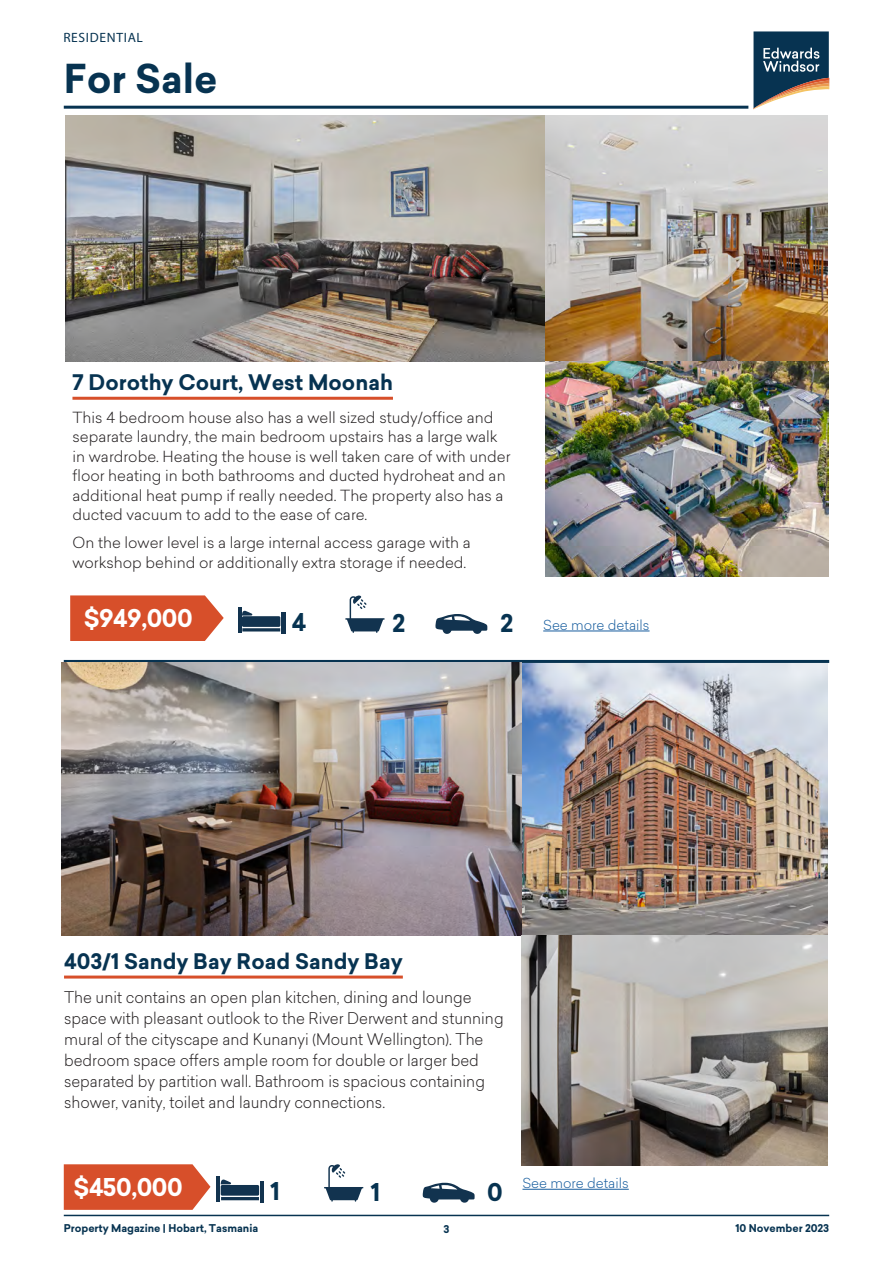
<style>
.page{position:relative;width:893px;height:1263px;background:#fff}
.page>*{position:absolute;margin:0;border:0;box-sizing:border-box;transform-origin:0 0}
.heading_1{font:700 39px "Sailec";color:#073351}
.price{font:700 24px "Sailec";letter-spacing:-.02em;color:#fff}
.feature_number{font:700 24px "Sailec";color:#073351}
.subheading_1{font:700 21px "Sailec";color:#073351}
.body_text{font:300 15.75px/21px "Sailec";color:#231f20;scale:.95 1}
.body_text-2{font:300 15px/19.5px "Sailec";color:#231f20}
.body_text-3{font:300 13.5px "Sailec";color:#175d9e}
.PROPERTY_TYPE{font:13.5px "Myriad Pro";letter-spacing:.05em;color:#073351}
.t1{font:700 10.5px "Sailec";color:#073351}
</style>
<div class="page">
<hr style="left:64px;top:1215px;width:765px;height:1px;background:#073351">
<svg style="left:753px;top:31px;width:76px;height:78px"></svg>
<hr style="left:64px;top:106px;width:684px;height:3px;background:#073351">
<hr style="left:64px;top:660px;width:765px;height:3px;background:#073351">
<hr style="left:72px;top:397px;width:321px;height:3px;background:#d74f2a">
<svg style="left:70px;top:595px;width:154px;height:46px;background:#d95b39"></svg>
<hr style="left:543px;top:631px;width:107px;height:1px;background:#175d9e">
<hr style="left:522px;top:1189px;width:107px;height:1px;background:#175d9e">
<hr style="left:64px;top:975px;width:339px;height:3px;background:#d74f2a">
<svg style="left:64px;top:1164px;width:146px;height:46px;background:#d95a38"></svg>
<svg style="left:324px;top:1164px;width:40px;height:38px"></svg>
<svg style="left:423px;top:1183px;width:52px;height:20px"></svg>
<hr style="left:217px;top:1176px;width:3px;height:26px;background:#12334f">
<hr style="left:260px;top:1181px;width:3px;height:22px;background:#12334f">
<svg style="left:221px;top:1179px;width:38px;height:21px"></svg>
<svg style="left:345px;top:595px;width:40px;height:38px"></svg>
<svg style="left:435px;top:614px;width:52px;height:20px"></svg>
<hr style="left:238px;top:607px;width:3px;height:26px;background:#12334f">
<div style="left:281px;top:612px;width:5px;height:22px;background:#12334f"></div>
<svg style="left:242px;top:610px;width:38px;height:21px"></svg>
<img style="left:62px;top:663px;width:766px;height:274px">
<img style="left:521px;top:936px;width:306px;height:229px">
<img style="left:66px;top:116px;width:762px;height:245px">
<img style="left:545px;top:361px;width:284px;height:215px">
<p class="PROPERTY_TYPE" style="left:63px;top:29px;width:81px">RESIDENTIAL</p>
<p class="heading_1" style="left:64px;top:51px;width:155px">For Sale</p>
<p class="subheading_1" style="left:72px;top:368px;width:322px">7 Dorothy Court, West Moonah</p>
<p class="body_text-2" style="left:72px;top:407px;width:440px">This 4 bedroom house also has a well sized study/office and separate laundry, the main bedroom upstairs has a large walk in wardrobe. Heating the house is well taken care of with under floor heating in both bathrooms and ducted hydroheat and an additional heat pump if really needed. The property also has a ducted vacuum to add to the ease of care.</p>
<p class="body_text-2" style="left:72px;top:532px;width:400px">On the lower level is a large internal access garage with a workshop behind or additionally extra storage if needed.</p>
<p class="price" style="left:84px;top:601px;width:110px">$949,000</p>
<p class="feature_number" style="left:292px;top:605px;width:16px">4</p>
<p class="feature_number" style="left:392px;top:606px;width:15px">2</p>
<p class="feature_number" style="left:500px;top:606px;width:15px">2</p>
<p class="body_text-3" style="left:543px;top:616px;width:108px">See more details</p>
<p class="subheading_1" style="left:64px;top:946px;width:340px">403/1 Sandy Bay Road Sandy Bay</p>
<p class="body_text" style="left:64px;top:986px;width:464px">The unit contains an open plan kitchen, dining and lounge space with pleasant outlook to the River Derwent and stunning mural of the cityscape and Kunanyi (Mount Wellington). The bedroom space offers ample room for double or larger bed separated by partition wall. Bathroom is spacious containing shower, vanity, toilet and laundry connections.</p>
<p class="price" style="left:74px;top:1170px;width:111px">$450,000</p>
<p class="feature_number" style="left:270px;top:1174px;width:11px">1</p>
<p class="feature_number" style="left:371px;top:1175px;width:11px">1</p>
<p class="feature_number" style="left:487px;top:1175px;width:17px">0</p>
<p class="body_text-3" style="left:522px;top:1174px;width:108px">See more details</p>
<p class="t1" style="left:64px;top:1220px;width:196px">Property Magazine | Hobart, Tasmania</p>
<p class="t1" style="left:443px;top:1221px;width:7px">3</p>
<p class="t1" style="left:735px;top:1220px;width:95px">10 November 2023</p>
</div>
